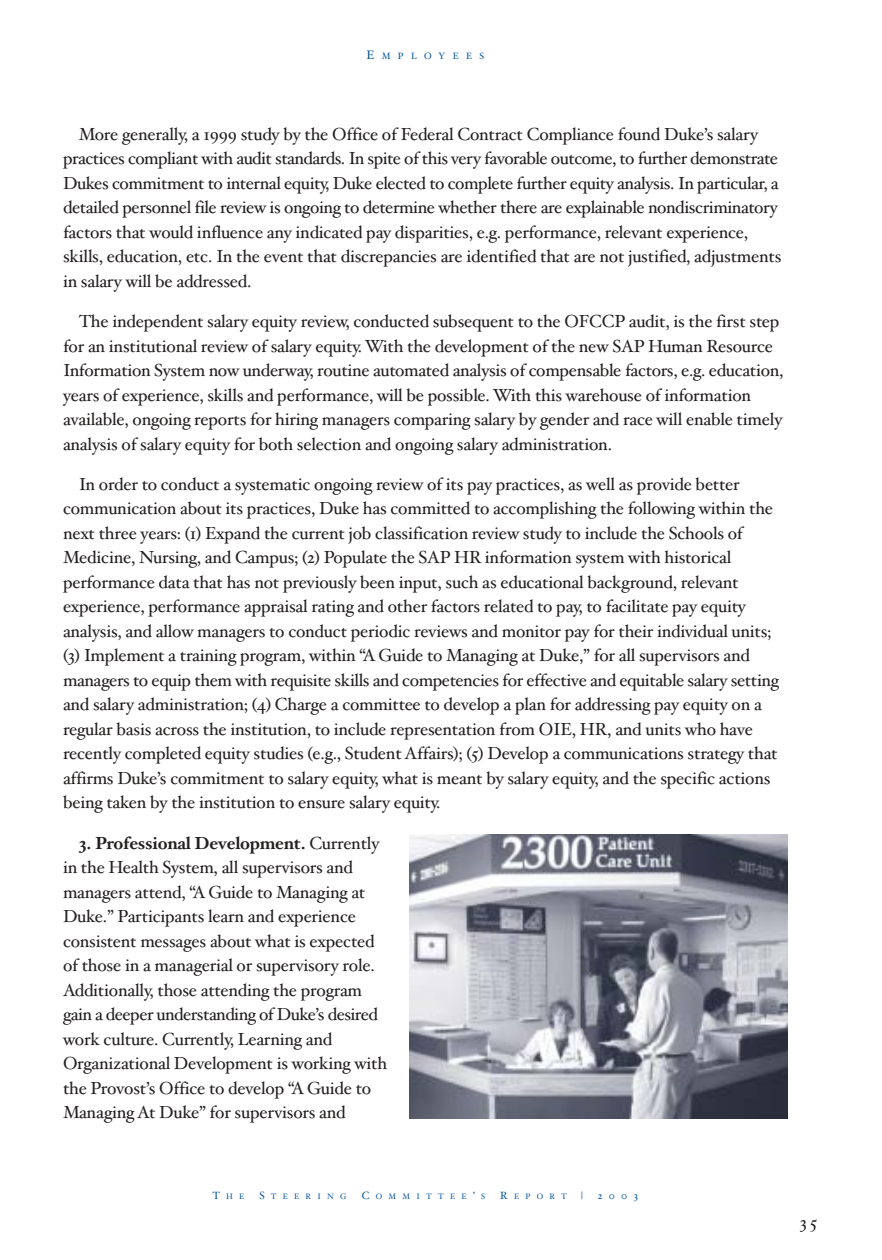
<style>
.page{position:relative;width:882px;height:1260px;background:#fff}
.page>*{position:absolute;margin:0;border:0;box-sizing:border-box;transform-origin:0 0}
.t1{font:17.5px/24.5px "Hoefler Text";letter-spacing:-.01em;color:#231f1f}
.t2{font:10.5px "Hoefler Text";color:#00529b}
.t3{font:9.1px "Hoefler Text";letter-spacing:.795em;color:#00529b}
.t4{font:7.88px "Hoefler Text";letter-spacing:.795em;color:#00529b}
.s1{font-size:12.25px}
.s2{font-weight:700}
.s3{font-size:10.5px}
</style>
<div class="page">
<img style="left:410px;top:835px;width:378px;height:283px">
<p class="t3" style="left:366px;top:52px;width:119px"><span class="s1">E</span>MPLOYEES</p>
<p class="t1" style="left:63px;top:124px;width:720px;text-indent:16px">More generally, a 1999 study by the Office of Federal Contract Compliance found Duke’s salary practices compliant with audit standards. In spite of this very favorable outcome, to further demonstrate Dukes commitment to internal equity, Duke elected to complete further equity analysis. In particular, a detailed personnel file review is ongoing to determine whether there are explainable nondiscriminatory factors that would influence any indicated pay disparities, e.g. performance, relevant experience, skills, education, etc. In the event that discrepancies are identified that are not justified, adjustments in salary will be addressed.</p>
<p class="t1" style="left:63px;top:311px;width:722px;text-indent:16px">The independent salary equity review, conducted subsequent to the OFCCP audit, is the first step for an institutional review of salary equity. With the development of the new SAP Human Resource Information System now underway, routine automated analysis of compensable factors, e.g. education, years of experience, skills and performance, will be possible. With this warehouse of information available, ongoing reports for hiring managers comparing salary by gender and race will enable timely analysis of salary equity for both selection and ongoing salary administration.</p>
<p class="t1" style="left:63px;top:474px;width:717px;text-indent:16px">In order to conduct a systematic ongoing review of its pay practices, as well as provide better communication about its practices, Duke has committed to accomplishing the following within the next three years: (1) Expand the current job classification review study to include the Schools of Medicine, Nursing, and Campus; (2) Populate the SAP HR information system with historical performance data that has not previously been input, such as educational background, relevant experience, performance appraisal rating and other factors related to pay, to facilitate pay equity analysis, and allow managers to conduct periodic reviews and monitor pay for their individual units; (3) Implement a training program, within “A Guide to Managing at Duke,” for all supervisors and managers to equip them with requisite skills and competencies for effective and equitable salary setting and salary administration; (4) Charge a committee to develop a plan for addressing pay equity on a regular basis across the institution, to include representation from OIE, HR, and units who have recently completed equity studies (e.g., Student Affairs); (5) Develop a communications strategy that affirms Duke’s commitment to salary equity, what is meant by salary equity, and the specific actions being taken by the institution to ensure salary equity.</p>
<p class="t1" style="left:63px;top:833px;width:326px;text-indent:16px"><span class="s2">3. Professional Development.</span> Currently in the Health System, all supervisors and managers attend, “A Guide to Managing at Duke.” Participants learn and experience consistent messages about what is expected of those in a managerial or supervisory role.<br>Additionally, those attending the program gain a deeper understanding of Duke’s desired work culture. Currently, Learning and Organizational Development is working with the Provost’s Office to develop “A Guide to Managing At Duke” for supervisors and</p>
<p class="t4" style="left:212px;top:1194px;width:33px"><span class="s3">T</span>HE</p>
<p class="t4" style="left:259px;top:1194px;width:89px"><span class="s3">S</span>TEERING</p>
<p class="t4" style="left:362px;top:1194px;width:125px"><span class="s3">C</span>OMMITTEE<span class="s3">’</span>S</p>
<p class="t4" style="left:500px;top:1194px;width:68px"><span class="s3">R</span>EPORT</p>
<p class="t2" style="left:581px;top:1192px;width:3px">|</p>
<p class="t2" style="left:598px;top:1192px;width:42px">2003</p>
<p class="t1" style="left:800px;top:1212px;width:19px">35</p>
</div>
